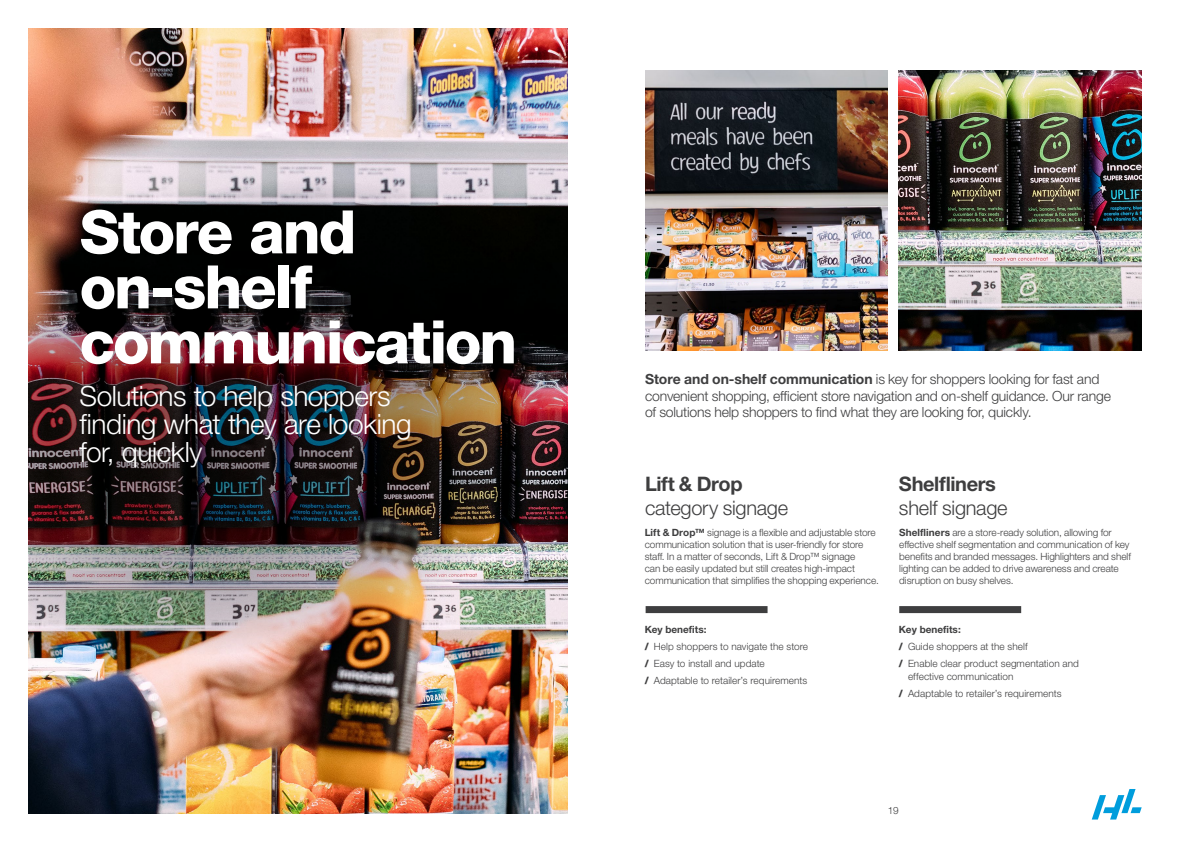
<style>
.page{position:relative;width:1191px;height:842px;background:#fff}
.page>*{position:absolute;margin:0;border:0;box-sizing:border-box;transform-origin:0 0}
.BEA_Concept_Body_tex{font:800 60px/55px "Helvetica Neue LTW1 G";letter-spacing:-.035em;color:#fff}
.Concept_small_Headli{font:300 28px/28px "Helvetica Neue LTW1 G";letter-spacing:-.015em;color:#fff}
.Concept_small_Headli-2{font:300 20px/24px "Helvetica Neue LTW1 G";letter-spacing:-.015em;color:#3e3e3f}
.Concept_small_Headli-3{font:700 20px "Helvetica Neue LTW1 G";letter-spacing:-.02em;color:#3e3e3f}
.Concept_small_Headli-4{font:300 14px/16.8px "Helvetica Neue LTW1 G";letter-spacing:-.015em;color:#3e3e3f}
.Concept_small_Headli-5{font:300 10px/12px "Helvetica Neue LTW1 G";letter-spacing:-.005em;color:#3e3e3f}
.Concept_small_Headli-6{font:700 10px "Helvetica Neue LTW1 G";color:#3e3e3f}
.s1{font-weight:700}
.s2{font-weight:800}
</style>
<div class="page">
<svg style="left:1092px;top:789px;width:49px;height:30px"></svg>
<img style="left:28px;top:28px;width:539px;height:786px">
<img style="left:28px;top:178px;width:539px;height:489px">
<img style="left:899px;top:70px;width:242px;height:281px">
<img style="left:645px;top:70px;width:242px;height:281px">
<div style="left:645px;top:606px;width:122px;height:7px;background:#3e3e3f"></div>
<div style="left:899px;top:606px;width:122px;height:7px;background:#3e3e3f"></div>
<p class="BEA_Concept_Body_tex" style="left:80px;top:205px;width:439px">Store and on-shelf communication</p>
<p class="Concept_small_Headli" style="left:80px;top:382px;width:333px">Solutions to help shoppers finding what they are looking for, quickly</p>
<p class="Concept_small_Headli-4" style="left:645px;top:370px;width:467px"><span class="s1">Store and on-shelf communication</span> is key for shoppers looking for fast and convenient shopping, efficient store navigation and on-shelf guidance. Our range of solutions help shoppers to find what they are looking for, quickly.</p>
<p class="Concept_small_Headli-2" style="left:645px;top:472px;width:145px"><span class="s1">Lift &amp; Drop </span>category signage</p>
<p class="Concept_small_Headli-3" style="left:899px;top:471px;width:99px">Shelfliners</p>
<p class="Concept_small_Headli-2" style="left:899px;top:496px;width:110px">shelf signage</p>
<p class="Concept_small_Headli-5" style="left:644px;top:526px;width:236px"><span class="s1">Lift &amp; Drop™</span> signage is a flexible and adjustable store communication solution that is user-friendly for store staff. In a matter of seconds, Lift &amp; Drop™ signage<br>can be easily updated but still creates high-impact communication that simplifies the shopping experience.</p>
<p class="Concept_small_Headli-5" style="left:899px;top:526px;width:233px"><span class="s1">Shelfliners</span> are a store-ready solution, allowing for effective shelf segmentation and communication of key benefits and branded messages. Highlighters and shelf lighting can be added to drive awareness and create disruption on busy shelves.</p>
<p class="Concept_small_Headli-6" style="left:644px;top:623px;width:63px">Key benefits:</p>
<p class="Concept_small_Headli-5" style="left:644px;top:640px;width:165px"><span class="s2">/</span> Help shoppers to navigate the store</p>
<p class="Concept_small_Headli-5" style="left:644px;top:657px;width:121px"><span class="s2">/</span> Easy to install and update</p>
<p class="Concept_small_Headli-5" style="left:644px;top:674px;width:164px"><span class="s2">/</span> Adaptable to retailer’s requirements</p>
<p class="Concept_small_Headli-6" style="left:899px;top:623px;width:63px">Key benefits:</p>
<p class="Concept_small_Headli-5" style="left:899px;top:640px;width:130px"><span class="s2">/</span> Guide shoppers at the shelf</p>
<p class="Concept_small_Headli-5" style="left:908px;top:657px;width:172px;line-height:12.8px;text-indent:-9px"><span class="s2">/</span> Enable clear product segmentation and effective communication</p>
<p class="Concept_small_Headli-5" style="left:899px;top:687px;width:164px"><span class="s2">/</span> Adaptable to retailer’s requirements</p>
<p class="Concept_small_Headli-5" style="left:887px;top:804px;width:13px">19</p>
</div>
